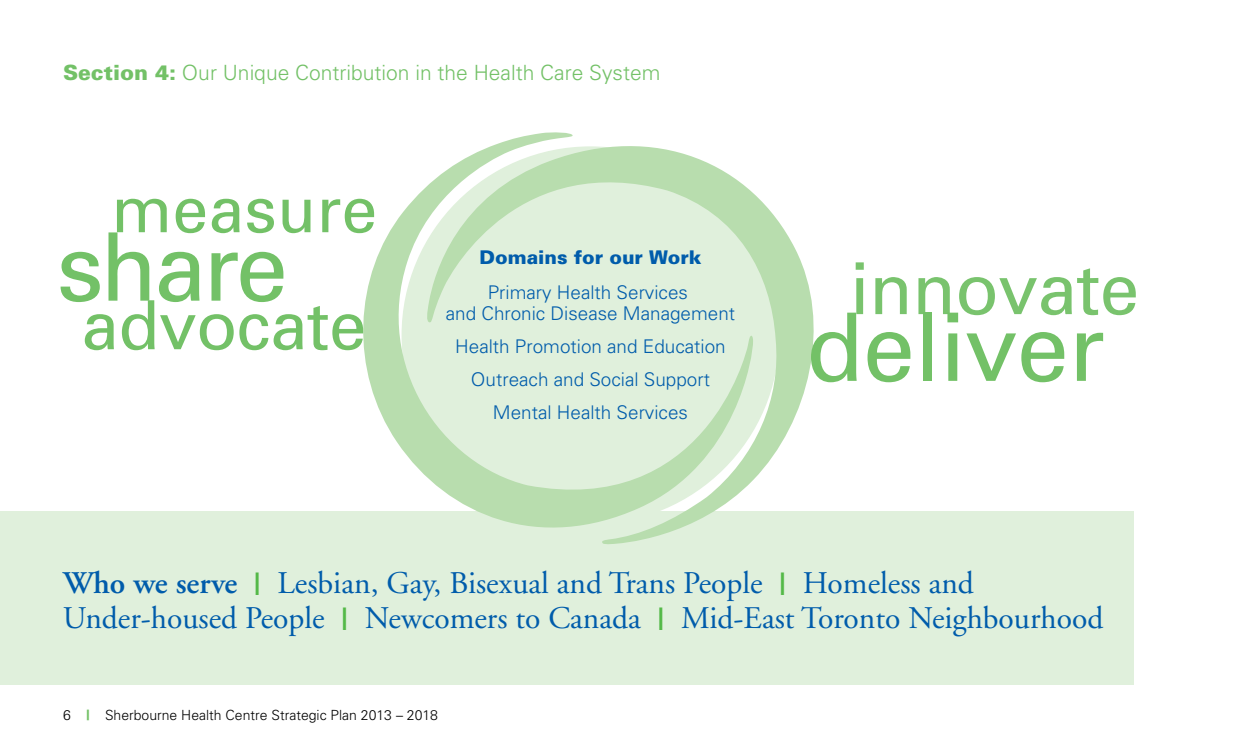
<style>
.page{position:relative;width:1260px;height:756px;background:#fff}
.page>*{position:absolute;margin:0;border:0;box-sizing:border-box;transform-origin:0 0}
.t1{font:94.5px "Univers";letter-spacing:-.01em;color:#73c167}
.t2{font:71.75px "Univers";letter-spacing:-.01em;color:#73c167}
.t3{font:67.9px "Univers";letter-spacing:-.01em;color:#73c167}
.t4{font:64.75px "Univers";color:#73c167}
.t5{font:31.5px/35px "Adobe Garamond";color:#005cab}
.t6{font:300 21px "Univers";color:#73c167}
.t7{font:300 18.9px/32.9px "Univers";color:#005cab;text-align:center}
.t8{font:900 18.9px "Univers";color:#005cab}
.t9{font:300 14px "Univers";color:#000}
.s1{font-weight:900}
.s2{font-weight:600}
.s3{font-weight:700;font-size:33.25px;color:#54b948}
.s4{font-weight:900;color:#73c167}
</style>
<div class="page">
<div style="left:0;top:512px;width:1134px;height:173px;background:#e0f0dc"></div>
<svg style="left:349px;top:187px;width:77px;height:325px"></svg>
<svg style="left:426px;top:132px;width:407px;height:412px;fill:#e0f0dc"></svg>
<p class="t6" style="left:63px;top:60px;width:599px"><span class="s1">Section 4:</span> Our Unique Contribution in the Health Care System</p>
<h3 class="t4" style="left:111px;top:169px;width:268px">measure</h3>
<h1 class="t1" style="left:57px;top:208px;width:233px">share</h1>
<h3 class="t3" style="left:81px;top:283px;width:287px">advocate</h3>
<p class="t8" style="left:480px;top:246px;width:223px">Domains for our Work</p>
<p class="t7" style="left:446px;top:281px;width:291px;line-height:21.5px">Primary Health Services<br>and Chronic Disease Management</p>
<p class="t7" style="left:455px;top:329px;width:272px">Health Promotion and Education<br>Outreach and Social Support<br>Mental Health Services</p>
<h2 class="t2" style="left:850px;top:244px;width:291px">innovate</h2>
<h1 class="t1" style="left:806px;top:289px;width:300px">deliver</h1>
<p class="t5" style="left:63px;top:566px;width:1042px"><span class="s2">Who we serve</span> <span class="s3">|</span> Lesbian, Gay, Bisexual and Trans People <span class="s3">|</span> Homeless and<br>Under-housed People <span class="s3">|</span> Newcomers to Canada <span class="s3">|</span> Mid-East Toronto Neighbourhood</p>
<p class="t9" style="left:63px;top:707px;width:377px">6 <span class="s4">|</span> Sherbourne Health Centre Strategic Plan 2013 – 2018</p>
</div>
